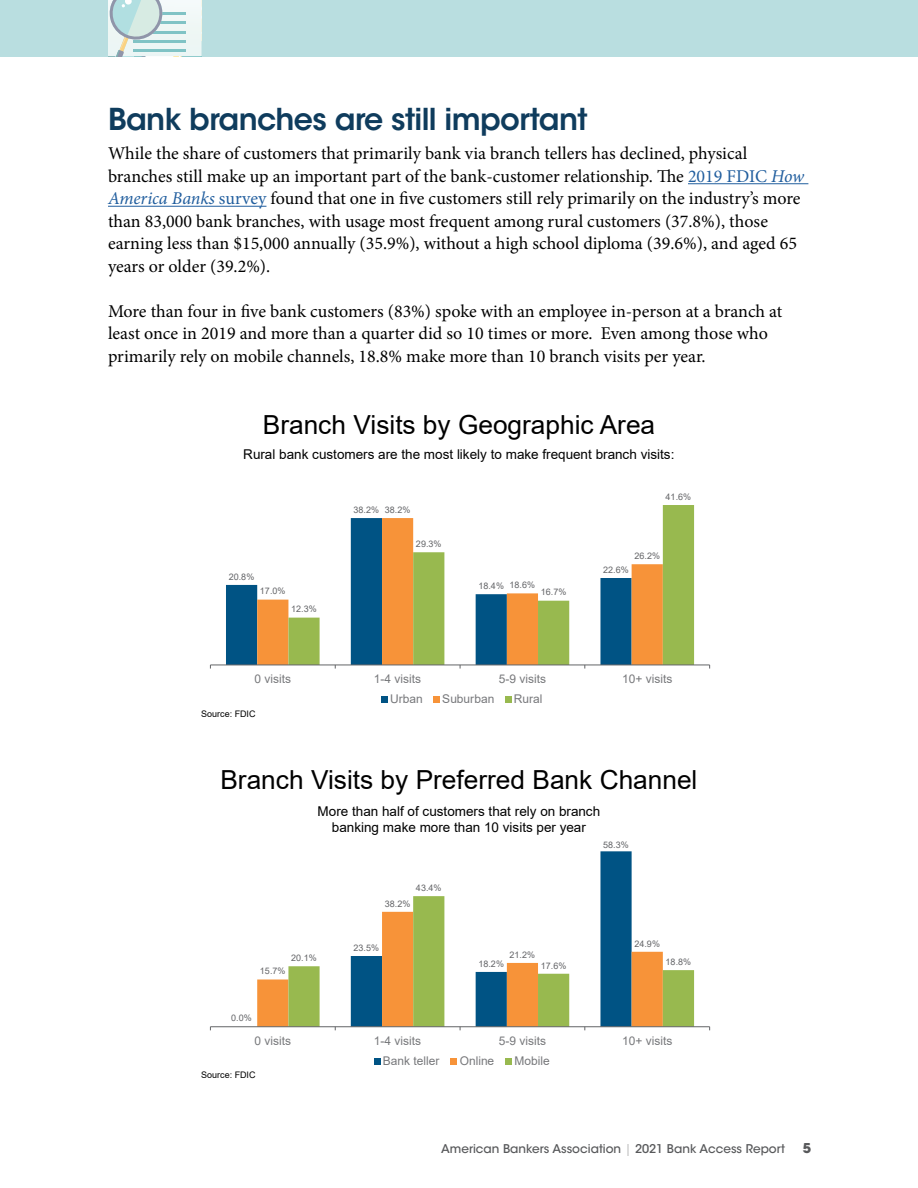
<style>
.page{position:relative;width:918px;height:1188px;background:#fff}
.page>*{position:absolute;margin:0;border:0;box-sizing:border-box;transform-origin:0 0}
.t1{font:600 30px "ITC Avant Garde Std";letter-spacing:-.02em;color:#0f3c5d}
.t2{font:26.25px "Arial";color:#000}
.t3{font:18px/22.5px "Minion Pro";letter-spacing:-.005em;color:#000}
.t4{font:13.5px/16.2px "Arial";color:#000;text-align:center}
.t5{font:700 13.5px "ITC Avant Garde Std";color:#58595b}
.t6{font:12px "Arial";color:#77787b}
.t7{font:500 12px "ITC Avant Garde Std";color:#58595b}
.t8{font:9px "Arial";letter-spacing:.005em;color:#636467}
.t9{font:9px "Arial";color:#000}
.s1{color:#215e9e}
.s2{font-style:italic;color:#215e9e}
.s3{font-weight:200}
</style>
<div class="page">
<div style="left:202px;top:0;width:716px;height:56px;background:#b9dee0"></div>
<div style="left:0;top:0;width:108px;height:56px;background:#b9dee0"></div>
<svg style="left:108px;top:0;width:94px;height:56px"></svg>
<div style="left:226px;top:584px;width:31px;height:81px;background:#005384"></div>
<svg style="left:257px;top:585px;width:31px;height:80px;fill:#f79339"></svg>
<svg style="left:288px;top:505px;width:406px;height:160px"></svg>
<hr style="left:210px;top:665px;width:500px;height:1px;background:#636467">
<svg style="left:381px;top:696px;width:6px;height:6px"></svg>
<svg style="left:434px;top:696px;width:6px;height:6px"></svg>
<svg style="left:505px;top:696px;width:6px;height:6px"></svg>
<svg style="left:600px;top:851px;width:32px;height:45px"></svg>
<svg style="left:257px;top:979px;width:31px;height:47px"></svg>
<svg style="left:288px;top:896px;width:406px;height:130px"></svg>
<hr style="left:210px;top:1026px;width:500px;height:1px;background:#636467">
<svg style="left:374px;top:1058px;width:6px;height:6px"></svg>
<svg style="left:451px;top:1058px;width:6px;height:6px"></svg>
<svg style="left:506px;top:1058px;width:6px;height:6px"></svg>
<hr style="left:688px;top:183px;width:120px;height:1px;background:#215e9e">
<hr style="left:108px;top:206px;width:158px;height:1px;background:#215e9e">
<h1 class="t1" style="left:108px;top:100px;width:481px">Bank branches are still important</h1>
<p class="t3" style="left:108px;top:143px;width:698px">While the share of customers that primarily bank via branch tellers has declined, physical branches still make up an important part of the bank-customer relationship. The <span class="s1">2019 FDIC</span> <span class="s2">How America Banks</span> <span class="s1">survey</span> found that one in five customers still rely primarily on the industry’s more than 83,000 bank branches, with usage most frequent among rural customers (37.8%), those earning less than $15,000 annually (35.9%), without a high school diploma (39.6%), and aged 65 years or older (39.2%).</p>
<p class="t3" style="left:108px;top:300px;width:676px">More than four in five bank customers (83%) spoke with an employee in-person at a branch at least once in 2019 and more than a quarter did so 10 times or more. Even among those who primarily rely on mobile channels, 18.8% make more than 10 branch visits per year.</p>
<h2 class="t2" style="left:263px;top:407px;width:394px">Branch Visits by Geographic Area</h2>
<p class="t4" style="left:243px;top:446px;width:433px">Rural bank customers are the most likely to make frequent branch visits:</p>
<p class="t8" style="left:229px;top:570px;width:27px">20.8%</p>
<p class="t8" style="left:260px;top:585px;width:27px">17.0%</p>
<p class="t8" style="left:291px;top:603px;width:27px">12.3%</p>
<p class="t8" style="left:354px;top:503px;width:27px">38.2%</p>
<p class="t8" style="left:385px;top:503px;width:27px">38.2%</p>
<p class="t8" style="left:416px;top:538px;width:27px">29.3%</p>
<p class="t8" style="left:510px;top:579px;width:27px">18.6%</p>
<p class="t8" style="left:478px;top:580px;width:27px">18.4%</p>
<p class="t8" style="left:541px;top:586px;width:27px">16.7%</p>
<p class="t8" style="left:666px;top:490px;width:27px">41.6%</p>
<p class="t8" style="left:634px;top:550px;width:27px">26.2%</p>
<p class="t8" style="left:603px;top:563px;width:27px">22.6%</p>
<p class="t6" style="left:254px;top:671px;width:38px">0 visits</p>
<p class="t6" style="left:374px;top:671px;width:49px">1-4 visits</p>
<p class="t6" style="left:499px;top:671px;width:49px">5-9 visits</p>
<p class="t6" style="left:622px;top:671px;width:52px">10+ visits</p>
<p class="t6" style="left:390px;top:691px;width:34px">Urban</p>
<p class="t6" style="left:442px;top:691px;width:53px">Suburban</p>
<p class="t6" style="left:514px;top:691px;width:30px">Rural</p>
<p class="t9" style="left:201px;top:708px;width:56px">Source: FDIC</p>
<h2 class="t2" style="left:220px;top:761px;width:479px">Branch Visits by Preferred Bank Channel</h2>
<p class="t4" style="left:318px;top:803px;width:284px">More than half of customers that rely on branch banking make more than 10 visits per year</p>
<p class="t8" style="left:291px;top:952px;width:27px">20.1%</p>
<p class="t8" style="left:260px;top:965px;width:27px">15.7%</p>
<p class="t8" style="left:231px;top:1012px;width:22px">0.0%</p>
<p class="t8" style="left:416px;top:882px;width:27px">43.4%</p>
<p class="t8" style="left:385px;top:897px;width:27px">38.2%</p>
<p class="t8" style="left:354px;top:941px;width:27px">23.5%</p>
<p class="t8" style="left:510px;top:948px;width:27px">21.2%</p>
<p class="t8" style="left:478px;top:957px;width:27px">18.2%</p>
<p class="t8" style="left:541px;top:959px;width:27px">17.6%</p>
<p class="t8" style="left:603px;top:838px;width:27px">58.3%</p>
<p class="t8" style="left:634px;top:937px;width:27px">24.9%</p>
<p class="t8" style="left:666px;top:956px;width:27px">18.8%</p>
<p class="t6" style="left:254px;top:1032px;width:38px">0 visits</p>
<p class="t6" style="left:374px;top:1032px;width:49px">1-4 visits</p>
<p class="t6" style="left:499px;top:1032px;width:49px">5-9 visits</p>
<p class="t6" style="left:622px;top:1032px;width:52px">10+ visits</p>
<p class="t6" style="left:383px;top:1052px;width:58px">Bank teller</p>
<p class="t6" style="left:460px;top:1052px;width:36px">Online</p>
<p class="t6" style="left:515px;top:1052px;width:37px">Mobile</p>
<p class="t9" style="left:201px;top:1068px;width:56px">Source: FDIC</p>
<p class="t7" style="left:441px;top:1141px;width:345px">American Bankers Association <span class="s3">|</span> 2021 Bank Access Report</p>
<p class="t5" style="left:803px;top:1139px;width:10px">5</p>
</div>
